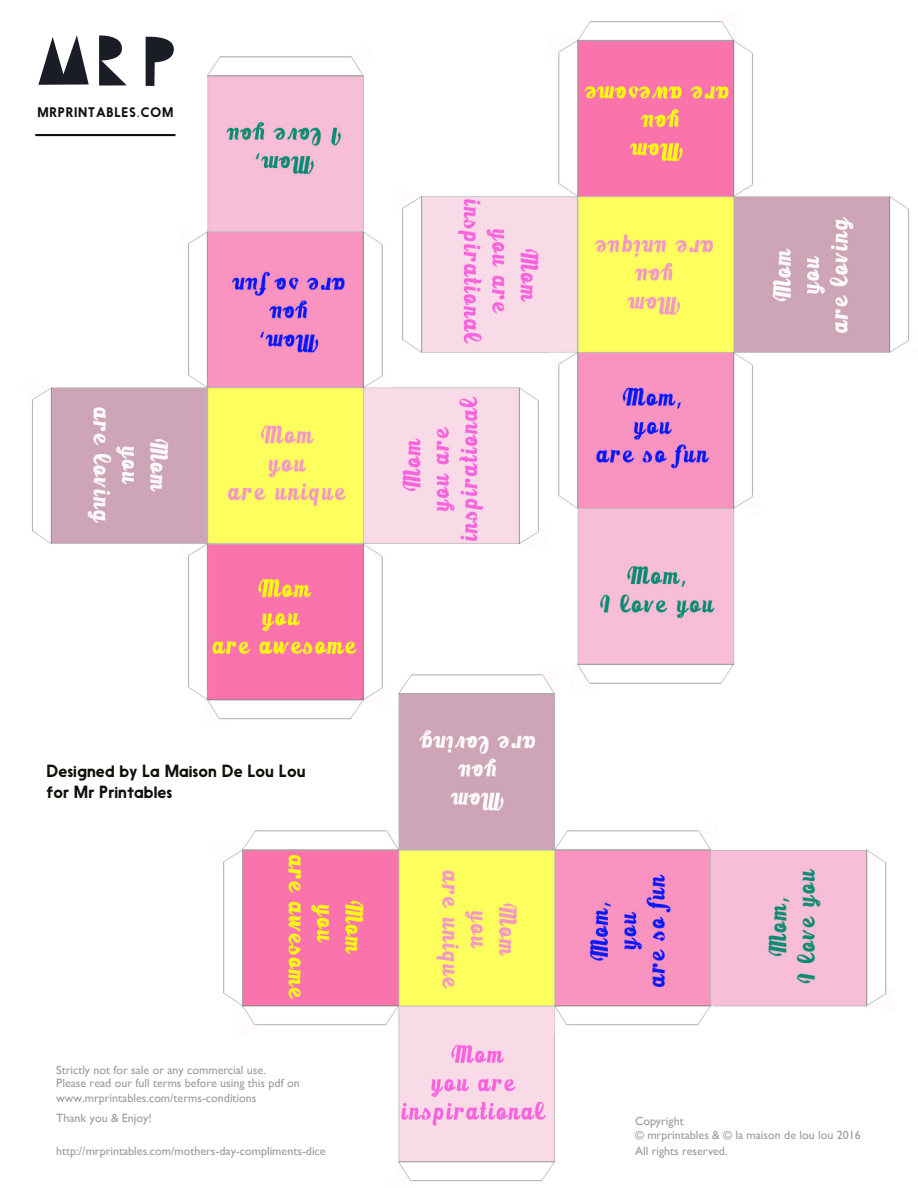
<style>
.page{position:relative;width:918px;height:1188px;background:#fff}
.page>*{position:absolute;margin:0;border:0;box-sizing:border-box;transform-origin:0 0}
.t1{font:500 16.5px/21.3px "Nanami";color:#12100b}
.t2{font:500 13.05px "Nanami";letter-spacing:.05em;color:#12100b}
.t3{font:12px/14.5px "Gill Sans";color:#9c9b9b}
</style>
<div class="page">
<img style="left:32px;top:21px;width:877px;height:1161px">
<hr style="left:35px;top:134px;width:140px;height:2px;background:#12100b">
<svg style="left:38px;top:35px;width:51px;height:50px"></svg>
<svg style="left:99px;top:34px;width:28px;height:52px"></svg>
<svg style="left:146px;top:35px;width:29px;height:51px"></svg>
<p class="t2" style="left:37px;top:105px;width:138px">MRPRINTABLES.COM</p>
<h1 class="t1" style="left:46px;top:760px;width:261px">Designed by La Maison De Lou Lou for Mr Printables</h1>
<p class="t3" style="left:56px;top:1062px;width:211px">Strictly not for sale or any commercial use.</p>
<p class="t3" style="left:56px;top:1076px;width:245px">Please read our full terms before using this pdf on www.mrprintables.com/terms-conditions</p>
<p class="t3" style="left:56px;top:1111px;width:97px">Thank you &amp; Enjoy!</p>
<p class="t3" style="left:635px;top:1113px;width:227px">Copyright<br>© mrprintables &amp; © la maison de lou lou 2016</p>
<p class="t3" style="left:635px;top:1143px;width:94px">All rights reserved.</p>
<p class="t3" style="left:56px;top:1143px;width:271px">http://mrprintables.com/mothers-day-compliments-dice</p>
</div>
